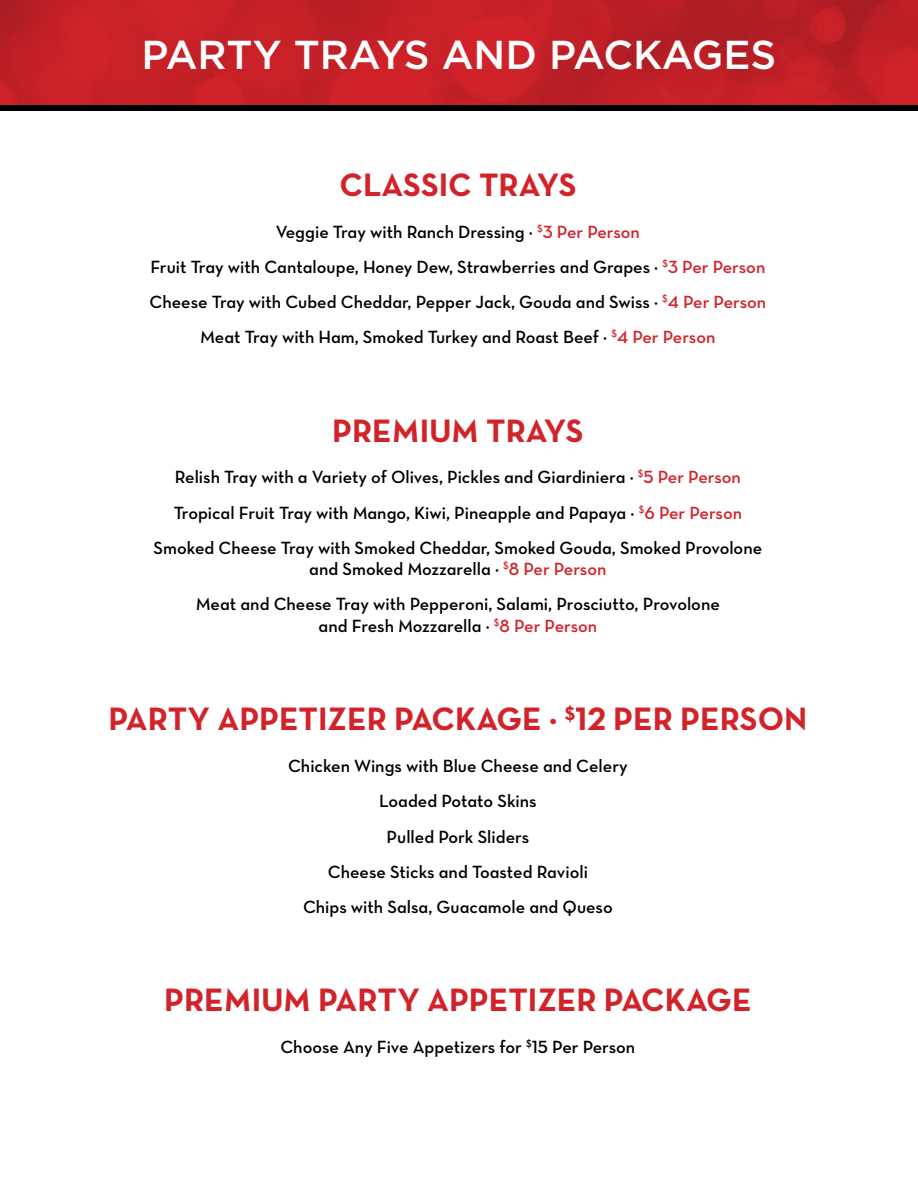
<style>
.page{position:relative;width:918px;height:1188px;background:#fff}
.page>*{position:absolute;margin:0;border:0;box-sizing:border-box;transform-origin:0 0}
.t1{font:500 40.35px "Gotham";color:#fff}
.t2{font:33px "Neutra Text Bold Alt";color:#d2232a}
.t3{font:18px/35.1px "Neutra Text Demi Alt";color:#000;text-align:center}
.s1{color:#d2232a}
</style>
<div class="page">
<img style="left:0;top:0;width:918px;height:105px">
<div style="left:0;top:105px;width:918px;height:6px;background:#000"></div>
<h1 class="t1" style="left:142px;top:32px;width:636px">PARTY TRAYS AND PACKAGES</h1>
<h2 class="t2" style="left:339px;top:164px;width:238px">CLASSIC TRAYS</h2>
<p class="t3" style="left:150px;top:214px;width:618px">Veggie Tray with Ranch Dressing · <sup>$</sup><span class="s1">3 Per Person<br></span>Fruit Tray with Cantaloupe, Honey Dew, Strawberries and Grapes · <sup>$</sup><span class="s1">3 Per Person </span>Cheese Tray with Cubed Cheddar, Pepper Jack, Gouda and Swiss · <sup>$</sup><span class="s1">4 Per Person </span>Meat Tray with Ham, Smoked Turkey and Roast Beef · <sup>$</sup><span class="s1">4 Per Person</span></p>
<h2 class="t2" style="left:332px;top:410px;width:253px">PREMIUM TRAYS</h2>
<p class="t3" style="left:154px;top:459px;width:610px">Relish Tray with a Variety of Olives, Pickles and Giardiniera · <sup>$</sup><span class="s1">5 Per Person<br></span>Tropical Fruit Tray with Mango, Kiwi, Pineapple and Papaya · <sup>$</sup><span class="s1">6 Per Person<br></span>Smoked Cheese Tray with Smoked Cheddar, Smoked Gouda, Smoked Provolone</p>
<p class="t3" style="left:196px;top:551px;width:525px">and Smoked Mozzarella · <sup>$</sup><span class="s1">8 Per Person<br></span>Meat and Cheese Tray with Pepperoni, Salami, Prosciutto, Provolone</p>
<p class="t3" style="left:319px;top:608px;width:280px">and Fresh Mozzarella · <sup>$</sup><span class="s1">8 Per Person</span></p>
<h2 class="t2" style="left:109px;top:699px;width:700px">PARTY APPETIZER PACKAGE · <sup>$</sup>12 PER PERSON</h2>
<p class="t3" style="left:288px;top:748px;width:341px">Chicken Wings with Blue Cheese and Celery<br>Loaded Potato Skins<br>Pulled Pork Sliders<br>Cheese Sticks and Toasted Ravioli<br>Chips with Salsa, Guacamole and Queso</p>
<h2 class="t2" style="left:164px;top:979px;width:589px">PREMIUM PARTY APPETIZER PACKAGE</h2>
<p class="t3" style="left:280px;top:1029px;width:356px">Choose Any Five Appetizers for <sup>$</sup>15 Per Person</p>
</div>
